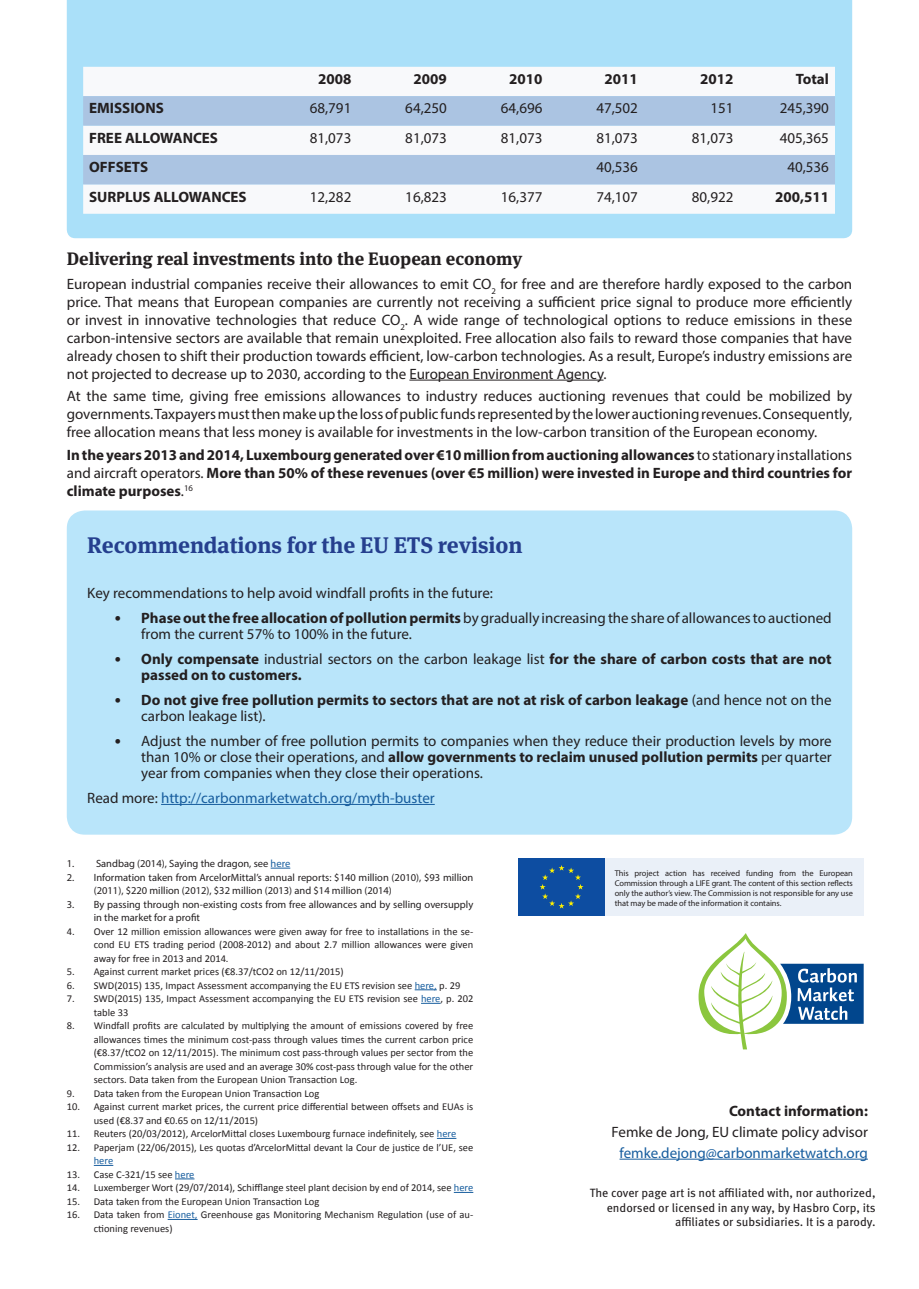
<style>
.page{position:relative;width:919px;height:1289px;background:#fff}
.page>*{position:absolute;margin:0;border:0;box-sizing:border-box;transform-origin:0 0}
.t1{font:700 22.5px "Meta Serif Pro";letter-spacing:-.005em;color:#253f8e}
.t2{font:700 18px "Meta Serif Pro";color:#231f20}
.t3{font:15px/18px "Myriad Pro";color:#231f20;text-align:justify}
.t4{font:700 15px/18px "Myriad Pro";color:#231f20}
.t5{font:15px "Myriad Pro";color:#175d9e}
.t6{font:12px/14.4px "Meta Pro";color:#231f20;text-align:right}
.t7{font:10.5px/13.5px "Calibri";color:#231f20}
.t8{font:10.5px/13.5px "Myriad Pro";color:#231f20}
.t9{font:8.4px/10.1px "Myriad Pro";letter-spacing:-.005em;color:#231f20;text-align:justify}
.s1{font-weight:400}
.s2{font-family:"Calibri"}
.s3{font-weight:700}
.s4{font-family:"Calibri";font-weight:400}
.s5{color:#231f20}
.s6{color:#175d9e}
</style>
<div class="page">
<div style="left:67px;top:0;width:785px;height:238px;background:#aae0f9"></div>
<div style="left:67px;top:510px;width:785px;height:324px;background:#b9e5fa;border-radius:18px"></div>
<hr style="left:409px;top:380px;width:194px;height:1px;background:#231f20">
<svg style="left:83px;top:67px;width:751px;height:147px"></svg>
<svg style="left:83px;top:96px;width:751px;height:88px;fill:#abc4e2"></svg>
<hr style="left:161px;top:804px;width:273px;height:1px;background:#175d9e">
<svg style="left:270px;top:867px;width:20px;height:1px"></svg>
<svg style="left:414px;top:989px;width:23px;height:1px"></svg>
<svg style="left:421px;top:1002px;width:19px;height:1px"></svg>
<svg style="left:437px;top:1137px;width:19px;height:1px"></svg>
<svg style="left:94px;top:1164px;width:19px;height:1px"></svg>
<svg style="left:175px;top:1178px;width:19px;height:1px"></svg>
<svg style="left:454px;top:1191px;width:19px;height:1px"></svg>
<svg style="left:168px;top:1218px;width:29px;height:1px"></svg>
<hr style="left:619px;top:1158px;width:248px;height:1px;background:#175d9e">
<svg style="left:698px;top:933px;width:165px;height:116px"></svg>
<div style="left:605px;top:858px;width:258px;height:57px;background:#eaf0f8"></div>
<div style="left:518px;top:858px;width:87px;height:57px;background:#0d4da1"></div>
<svg style="left:540px;top:865px;width:43px;height:43px"></svg>
<p class="t4" style="left:318px;top:69px;width:35px">2008</p>
<p class="t4" style="left:413px;top:69px;width:35px">2009</p>
<p class="t4" style="left:509px;top:69px;width:35px">2010</p>
<p class="t4" style="left:604px;top:69px;width:35px">2011</p>
<p class="t4" style="left:700px;top:69px;width:35px">2012</p>
<p class="t4" style="left:795px;top:69px;width:35px">Total</p>
<p class="t4" style="left:89px;top:99px;width:76px">EMISSIONS</p>
<p class="t3" style="left:310px;top:99px;width:43px">68,791</p>
<p class="t3" style="left:405px;top:99px;width:43px">64,250</p>
<p class="t3" style="left:501px;top:99px;width:43px">64,696</p>
<p class="t3" style="left:596px;top:99px;width:43px">47,502</p>
<p class="t3" style="left:710px;top:99px;width:25px">151</p>
<p class="t3" style="left:779px;top:99px;width:51px">245,390</p>
<p class="t4" style="left:89px;top:128px;width:130px">FREE ALLOWANCES</p>
<p class="t3" style="left:310px;top:129px;width:43px">81,073</p>
<p class="t3" style="left:405px;top:129px;width:43px">81,073</p>
<p class="t3" style="left:501px;top:129px;width:43px">81,073</p>
<p class="t3" style="left:596px;top:129px;width:43px">81,073</p>
<p class="t3" style="left:691px;top:129px;width:43px">81,073</p>
<p class="t3" style="left:779px;top:129px;width:51px">405,365</p>
<p class="t4" style="left:89px;top:158px;width:60px">OFFSETS</p>
<p class="t3" style="left:596px;top:158px;width:43px">40,536</p>
<p class="t3" style="left:787px;top:158px;width:43px">40,536</p>
<p class="t4" style="left:89px;top:187px;width:159px">SURPLUS ALLOWANCES</p>
<p class="t3" style="left:310px;top:187px;width:43px">12,282</p>
<p class="t3" style="left:405px;top:187px;width:43px">16,823</p>
<p class="t3" style="left:501px;top:187px;width:43px">16,377</p>
<p class="t3" style="left:596px;top:187px;width:43px">74,107</p>
<p class="t3" style="left:691px;top:187px;width:43px">80,922</p>
<p class="t4" style="left:775px;top:187px;width:55px">200,511</p>
<p class="t2" style="left:67px;top:244px;width:457px">Delivering real investments into the Euopean economy</p>
<p class="t3" style="left:67px;top:274px;width:786px">European industrial companies receive their allowances to emit CO<sub>2</sub> for free and are therefore hardly exposed to the carbon price. That means that European companies are currently not receiving a sufficient price signal to produce more efficiently or invest in innovative technologies that reduce CO<sub>2</sub>. A wide range of technological options to reduce emissions in these carbon-intensive sectors are available that remain unexploited. Free allocation also fails to reward those companies that have already chosen to shift their production towards efficient, low-carbon technologies. As a result, Europe’s industry emissions are not projected to decrease up to 2030, according to the European Environment Agency.</p>
<p class="t3" style="left:67px;top:387px;width:786px">At the same time, giving free emissions allowances to industry reduces auctioning revenues that could be mobilized by governments. Taxpayers must then make up the loss of public funds represented by the lower auctioning revenues. Consequently, free allocation means that less money is available for investments in the low-carbon transition of the European economy.</p>
<p class="t4" style="left:67px;top:445px;width:786px;text-align:justify">In the years 2013 and 2014, Luxembourg generated over €10 million from auctioning allowances <span class="s1">to stationary installations and aircraft operators.</span> More than 50% of these revenues (over €5 million) were invested in Europe and third countries for climate purposes<span class="s1">.</span><sup>16</sup></p>
<p class="t1" style="left:87px;top:527px;width:436px">Recommendations for the EU ETS revision</p>
<p class="t3" style="left:87px;top:584px;width:407px">Key recommendations to help avoid windfall profits in the future:</p>
<p class="t3" style="left:141px;top:609px;width:692px;line-height:16.2px;text-indent:-27px"><span class="s2">•</span> <span class="s3">Phase out the free allocation of pollution permits</span> by gradually increasing the share of allowances to auctioned from the current 57% to 100% in the future.</p>
<p class="t4" style="left:141px;top:650px;width:692px;line-height:16.2px;text-indent:-27px"><span class="s4">•</span> Only compensate <span class="s1">industrial sectors on the carbon leakage list</span> for the share of carbon costs that are not passed on to customers.</p>
<p class="t4" style="left:141px;top:691px;width:692px;line-height:16.2px;text-indent:-27px"><span class="s4">•</span> Do not give free pollution permits to sectors that are not at risk of carbon leakage <span class="s1">(and hence not on the carbon leakage list).</span></p>
<p class="t3" style="left:141px;top:732px;width:692px;line-height:16.2px;text-indent:-27px"><span class="s2">•</span> Adjust the number of free pollution permits to companies when they reduce their production levels by more than 10% or close their operations, and <span class="s3">allow governments to reclaim unused pollution permits</span> per quarter year from companies when they close their operations.</p>
<p class="t5" style="left:87px;top:788px;width:349px"><span class="s5">Read more:</span> http://carbonmarketwatch.org/myth-buster</p>
<p class="t8" style="left:67px;top:856px;width:225px">1. Sandbag (2014), Saying the dragon, see <span class="s6">here</span></p>
<p class="t8" style="left:94px;top:870px;width:381px;text-indent:-27px">2. Information taken from ArcelorMittal’s annual reports: $140 million (2010), $93 million (2011), $220 million (2012), $32 million (2013) and $14 million (2014)</p>
<p class="t8" style="left:94px;top:897px;width:381px;text-indent:-27px">3. By passing through non-existing costs from free allowances and by selling oversupply in the market for a profit</p>
<p class="t7" style="left:94px;top:924px;width:381px;text-align:justify;text-indent:-27px">4. Over 12 million emission allowances were given away for free to installations in the se&shy;cond EU ETS trading period (2008-2012) and about 2.7 million allowances were given away for free in 2013 and 2014.</p>
<p class="t7" style="left:67px;top:964px;width:278px">5. Against current market prices (€8.37/tCO2 on 12/11/2015)</p>
<p class="t7" style="left:67px;top:978px;width:395px">6. SWD(2015) 135, Impact Assessment accompanying the EU ETS revision see <span class="s6">here,</span> p. 29</p>
<p class="t7" style="left:94px;top:991px;width:381px;text-indent:-27px">7. SWD(2015) 135, Impact Assessment accompanying the EU ETS revision see <span class="s6">here</span>, p. 202 table 33</p>
<p class="t7" style="left:94px;top:1018px;width:381px;text-align:justify;text-indent:-27px">8. Windfall profits are calculated by multiplying the amount of emissions covered by free allowances times the minimum cost-pass through values times the current carbon price (€8.37/tCO2 on 12/11/2015). The minimum cost pass-through values per sector from the Commission’s analysis are used and an average 30% cost-pass through value for the other sectors. Data taken from the European Union Transaction Log.</p>
<p class="t7" style="left:67px;top:1086px;width:254px">9. Data taken from the European Union Transaction Log</p>
<p class="t7" style="left:94px;top:1099px;width:381px;text-indent:-27px">10. Against current market prices, the current price differential between offsets and EUAs is used (€8.37 and €0.65 on 12/11/2015)</p>
<p class="t7" style="left:67px;top:1126px;width:391px">11. Reuters (20/03/2012), ArcelorMittal closes Luxembourg furnace indefinitely, see <span class="s6">here</span></p>
<p class="t7" style="left:94px;top:1140px;width:381px;text-indent:-27px">12. Paperjam (22/06/2015), Les quotas d’ArcelorMittal devant la Cour de justice de l’UE, see <span class="s6">here</span></p>
<p class="t7" style="left:67px;top:1167px;width:129px">13. Case C-321/15 see <span class="s6">here</span></p>
<p class="t7" style="left:67px;top:1180px;width:408px">14. Luxemberger Wort (29/07/2014), Schifflange steel plant decision by end of 2014, see <span class="s6">here</span></p>
<p class="t7" style="left:67px;top:1194px;width:254px">15. Data taken from the European Union Transaction Log</p>
<p class="t7" style="left:94px;top:1207px;width:381px;text-indent:-27px">16. Data taken from <span class="s6">Eionet,</span> Greenhouse gas Monitoring Mechanism Regulation (use of au&shy;ctioning revenues)</p>
<p class="t9" style="left:614px;top:867px;width:240px">This project action has received funding from the European Commission through a LIFE grant. The content of this section reflects only the author’s view. The Commission is not responsible for any use that may be made of the information it contains.</p>
<p class="t4" style="left:729px;top:1101px;width:140px">Contact information:</p>
<p class="t3" style="left:611px;top:1122px;width:258px">Femke de Jong, EU climate policy advisor</p>
<p class="t5" style="left:619px;top:1143px;width:250px">femke.dejong@carbonmarketwatch.org</p>
<p class="t6" style="left:589px;top:1184px;width:287px">The cover page art is not affiliated with, nor authorized, endorsed or licensed in any way, by Hasbro Corp, its affiliates or subsidiaries. It is a parody.</p>
</div>
